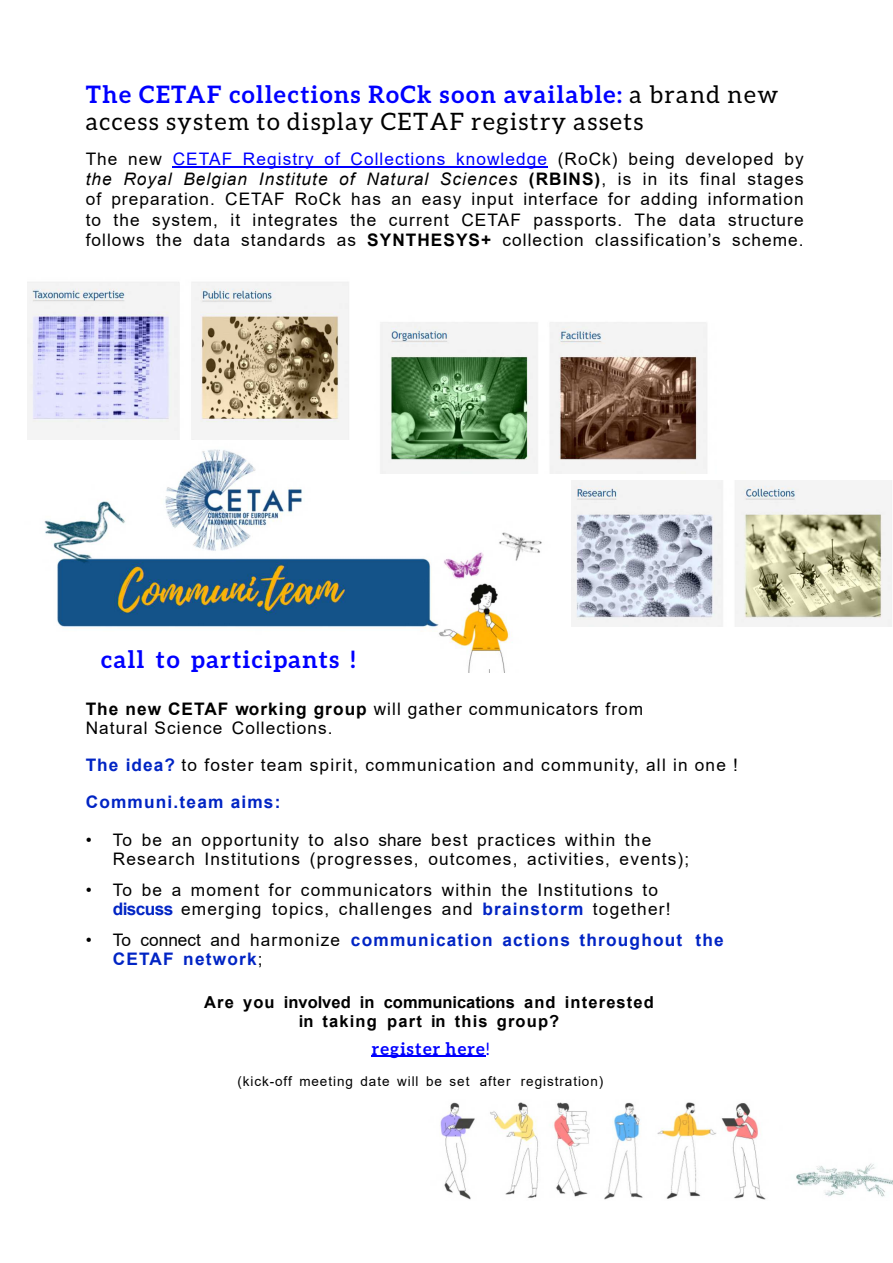
<style>
.page{position:relative;width:893px;height:1263px;background:#fff}
.page>*{position:absolute;margin:0;border:0;box-sizing:border-box;transform-origin:0 0}
.t1{font:24px/27px "Aleo";letter-spacing:.06em;color:#000}
.t2{font:700 24px "Aleo";letter-spacing:.06em;color:#00f}
.t3{font:17.25px/20.2px "Arial";letter-spacing:.07em;color:#000}
.t4{font:700 17.25px/19.5px "Arial";letter-spacing:.07em;color:#0124c4}
.t5{font:700 17.25px "Aleo";letter-spacing:.07em;color:#00f}
.t6{font:700 16.5px/18.8px "Arial";letter-spacing:.07em;color:#000;text-align:center}
.t7{font:13.5px "Arial";letter-spacing:.07em;color:#000}
.s1{font-weight:700;color:#00f}
.s2{color:#00f}
.s3{font-style:italic}
.s4{font-weight:700}
.s5{font-weight:700;color:#0124c4}
.s6{font-weight:400;color:#000}
.s7{font-weight:400}
</style>
<div class="page">
<img style="left:27px;top:435px;width:515px;height:237px">
<img style="left:440px;top:1102px;width:453px;height:98px">
<hr style="left:173px;top:167px;width:375px;height:1px;background:#00f">
<hr style="left:372px;top:1056px;width:114px;height:1px;background:#00f">
<img style="left:375px;top:322px;width:332px;height:151px">
<img style="left:571px;top:481px;width:321px;height:146px">
<img style="left:28px;top:282px;width:321px;height:158px">
<h1 class="t1" style="left:86px;top:82px;width:694px"><span class="s1">The CETAF collections RoCk soon available:</span> a brand new access system to display CETAF registry assets</h1>
<p class="t3" style="left:86px;top:149px;width:719px;text-align:justify">The new <span class="s2">CETAF Registry of Collections knowledge</span> (RoCk) being developed by <span class="s3">the Royal Belgian Institute of Natural Sciences</span> <span class="s4">(RBINS)</span>, is in its final stages of preparation. CETAF RoCk has an easy input interface for adding information to the system, it integrates the current CETAF passports. The data structure follows the data standards as <span class="s4">SYNTHESYS+</span> collection classification’s scheme.</p>
<h1 class="t2" style="left:101px;top:649px;width:255px">call to participants !</h1>
<p class="t3" style="left:86px;top:699px;width:559px;line-height:19.4px"><span class="s4">The new CETAF working group</span> will gather communicators from<br>Natural Science Collections.</p>
<p class="t3" style="left:86px;top:746px;width:654px;line-height:37.3px"><span class="s5">The idea?</span> to foster team spirit, communication and community, all in one !<br><span class="s5">Communi.team aims:</span></p>
<p class="t3" style="left:113px;top:830px;width:578px;line-height:19.5px;text-indent:-27px">• To be an opportunity to also share best practices within the<br>Research Institutions (progresses, outcomes, activities, events);</p>
<p class="t3" style="left:113px;top:880px;width:559px;line-height:19.5px;text-indent:-27px">• To be a moment for communicators within the Institutions to <span class="s5">discuss</span> emerging topics, challenges and <span class="s5">brainstorm</span> together!</p>
<p class="t4" style="left:113px;top:930px;width:612px;text-indent:-27px"><span class="s6">• To connect and harmonize</span> communication actions throughout the<br>CETAF network<span class="s6">;</span></p>
<p class="t6" style="left:204px;top:993px;width:451px">Are you involved in communications and interested in taking part in this group?</p>
<p class="t5" style="left:372px;top:1041px;width:119px">register here<span class="s7">!</span></p>
<p class="t7" style="left:237px;top:1072px;width:367px">(kick-off meeting date will be set after registration)</p>
</div>
